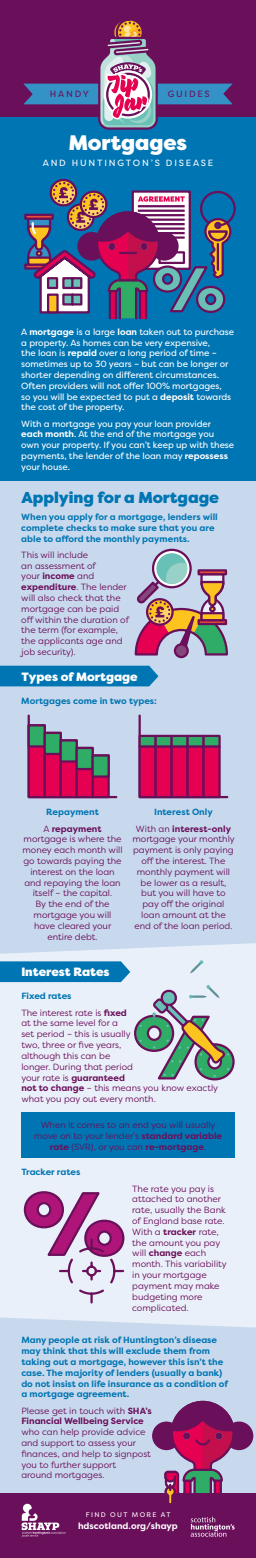
<style>
.page{position:relative;width:256px;height:1558px;background:#fff}
.page>*{position:absolute;margin:0;border:0;box-sizing:border-box;transform-origin:0 0}
.t1{font:900 21px "Filson Pro";color:#fff}
.t2{font:900 15.75px "Filson Pro";color:#0075b3}
.t3{font:900 12px "Filson Pro";color:#fff}
.t4{font:9px/10.8px "Filson Pro";color:#6a0f5a}
.t5{font:9px/10.8px "Filson Pro";letter-spacing:-.005em;color:#fff}
.t6{font:700 9px/10.8px "Filson Pro";color:#0075b3}
.t7{font:700 9px/16.2px "Filson Pro";color:#6a0f5a;text-align:center}
.t8{font:9px "Filson Pro";letter-spacing:.2em;color:#fff}
.t9{font:700 9px "Filson Pro";color:#fff}
.t10{font:9px "Filson Pro";letter-spacing:.2em;color:#6a0f5a}
.t11{font:6.75px "Filson Pro";letter-spacing:.2em;color:#fff}
.s1{font-weight:700}
.s2{font-weight:400;color:#6a0f5a}
.s3{color:#6a0f5a}
.s4{color:#0075b3}
.s5{font-weight:400}
.s6{font-weight:700;color:#0075b3}
</style>
<div class="page">
<div style="left:0;top:480px;width:255px;height:1078px;background:#c8d9ed"></div>
<div style="left:0;top:117px;width:255px;height:363px;background:#0075b3"></div>
<svg style="left:24px;top:214px;width:2px;height:6px"></svg>
<svg style="left:24px;top:263px;width:2px;height:7px"></svg>
<svg style="left:26px;top:178px;width:210px;height:142px"></svg>
<div style="left:0;top:0;width:255px;height:117px;background:#6a0f5a"></div>
<svg style="left:23px;top:20px;width:209px;height:110px"></svg>
<svg style="left:28px;top:714px;width:89px;height:84px"></svg>
<div style="left:29px;top:725px;width:16px;height:72px;background:#e50051"></div>
<div style="left:28px;top:724px;width:18px;height:74px;border:2px solid #6a0f5a"></div>
<div style="left:45px;top:733px;width:15px;height:64px;background:#e50051"></div>
<div style="left:43px;top:732px;width:19px;height:66px;border:2px solid #6a0f5a"></div>
<div style="left:60px;top:740px;width:16px;height:57px;background:#e50051"></div>
<div style="left:59px;top:739px;width:19px;height:59px;border:2px solid #6a0f5a"></div>
<div style="left:92px;top:755px;width:16px;height:42px;background:#e50051"></div>
<div style="left:91px;top:754px;width:18px;height:44px;border:2px solid #6a0f5a"></div>
<div style="left:76px;top:748px;width:16px;height:49px;background:#e50051"></div>
<div style="left:75px;top:747px;width:18px;height:51px;border:2px solid #6a0f5a"></div>
<div style="left:29px;top:725px;width:16px;height:21px;background:#2fac66"></div>
<div style="left:28px;top:724px;width:18px;height:23px;border:2px solid #6a0f5a"></div>
<div style="left:43px;top:732px;width:19px;height:23px;background:#2fac66;border:2px solid #6a0f5a"></div>
<div style="left:59px;top:739px;width:19px;height:24px;background:#2fac66;border:2px solid #6a0f5a"></div>
<div style="left:75px;top:747px;width:18px;height:23px;background:#2fac66;border:2px solid #6a0f5a"></div>
<div style="left:91px;top:754px;width:18px;height:24px;background:#2fac66;border:2px solid #6a0f5a"></div>
<svg style="left:138px;top:714px;width:90px;height:84px"></svg>
<div style="left:139px;top:746px;width:16px;height:51px;background:#e50051"></div>
<div style="left:138px;top:745px;width:18px;height:53px;border:2px solid #6a0f5a"></div>
<div style="left:139px;top:736px;width:16px;height:10px;background:#2fac66"></div>
<div style="left:138px;top:735px;width:18px;height:12px;border:2px solid #6a0f5a"></div>
<div style="left:155px;top:746px;width:16px;height:51px;background:#e50051"></div>
<div style="left:154px;top:745px;width:18px;height:53px;border:2px solid #6a0f5a"></div>
<div style="left:154px;top:735px;width:18px;height:12px;background:#2fac66;border:2px solid #6a0f5a"></div>
<div style="left:171px;top:746px;width:16px;height:51px;background:#e50051"></div>
<div style="left:170px;top:745px;width:18px;height:53px;border:2px solid #6a0f5a"></div>
<div style="left:170px;top:735px;width:18px;height:12px;background:#2fac66;border:2px solid #6a0f5a"></div>
<div style="left:187px;top:746px;width:16px;height:51px;background:#e50051"></div>
<div style="left:186px;top:745px;width:18px;height:53px;border:2px solid #6a0f5a"></div>
<div style="left:186px;top:735px;width:18px;height:12px;background:#2fac66;border:2px solid #6a0f5a"></div>
<div style="left:203px;top:746px;width:16px;height:51px;background:#e50051"></div>
<div style="left:202px;top:745px;width:18px;height:53px;border:2px solid #6a0f5a"></div>
<div style="left:202px;top:735px;width:18px;height:12px;background:#2fac66;border:2px solid #6a0f5a"></div>
<div style="left:0;top:943px;width:255px;height:384px;background:#eaf0f9"></div>
<div style="left:153px;top:1422px;width:26px;height:27px;background:#6a0f5a;border-radius:50%"></div>
<div style="left:152px;top:1421px;width:28px;height:29px;border:2px solid #6a0f5a;border-radius:50%"></div>
<div style="left:225px;top:1422px;width:26px;height:27px;background:#6a0f5a;border-radius:50%"></div>
<div style="left:224px;top:1421px;width:28px;height:29px;border:2px solid #6a0f5a;border-radius:50%"></div>
<svg style="left:153px;top:550px;width:37px;height:37px"></svg>
<div style="left:151px;top:549px;width:40px;height:39px;border:2px solid #6a0f5a;border-radius:50%"></div>
<div style="left:156px;top:553px;width:31px;height:31px;background:#68c0b6;border-radius:50%"></div>
<svg style="left:134px;top:563px;width:93px;height:95px"></svg>
<div style="left:0;top:666px;width:158px;height:20px;background:#0075b3"></div>
<svg style="left:0;top:960px;width:234px;height:120px;background:#bfd2db"></svg>
<div style="left:0;top:1493px;width:255px;height:65px;background:#6a0f5a"></div>
<svg style="left:21px;top:1504px;width:44px;height:33px"></svg>
<svg style="left:190px;top:1517px;width:44px;height:20px"></svg>
<svg style="left:24px;top:1191px;width:100px;height:112px;background:#cda6ca"></svg>
<svg style="left:162px;top:1401px;width:73px;height:103px"></svg>
<div style="left:21px;top:1113px;width:213px;height:45px;background:#0075b3"></div>
<p class="t10" style="left:50px;top:88px;width:40px">HANDY</p>
<p class="t10" style="left:167px;top:88px;width:43px">GUIDES</p>
<h1 class="t1" style="left:69px;top:129px;width:119px">Mortgages</h1>
<p class="t8" style="left:43px;top:156px;width:171px">AND HUNTINGTON’S DISEASE</p>
<p class="t5" style="left:21px;top:326px;width:214px">A <span class="s1">mortgage</span> is a large <span class="s1">loan</span> taken out to purchase a property. As homes can be very expensive,<br>the loan is <span class="s1">repaid</span> over a long period of time – sometimes up to 30 years – but can be longer or shorter depending on different circumstances.<br>Often providers will not offer 100% mortgages,<br>so you will be expected to put a <span class="s1">deposit</span> towards the cost of the property.</p>
<p class="t5" style="left:21px;top:418px;width:214px">With a mortgage you pay your loan provider <span class="s1">each month</span>. At the end of the mortgage you own your property. If you can’t keep up with these payments, the lender of the loan may <span class="s1">repossess </span>your house.</p>
<h2 class="t2" style="left:21px;top:487px;width:199px">Applying for a Mortgage</h2>
<p class="t6" style="left:21px;top:512px;width:197px">When you apply for a mortgage, lenders will complete checks to make sure that you are able to afford the monthly payments.</p>
<p class="t4" style="left:21px;top:549px;width:109px">This will include<br>an assessment of<br>your <span class="s1">income</span> and <span class="s1">expenditure</span>. The lender will also check that the mortgage can be paid off within the duration of the term (for example, the applicants age and job security).</p>
<h3 class="t3" style="left:21px;top:669px;width:118px">Types of Mortgage</h3>
<p class="t6" style="left:21px;top:695px;width:137px">Mortgages come in two types:</p>
<p class="t6" style="left:43px;top:804px;width:59px;line-height:16.2px;text-align:center">Repayment<br><span class="s2">A</span> <span class="s3">repayment</span></p>
<p class="t4" style="left:22px;top:833px;width:101px;text-align:center">mortgage is where the money each month will go towards paying the interest on the loan and repaying the loan itself – the capital.<br>By the end of the mortgage you will have cleared your entire debt.</p>
<p class="t7" style="left:135px;top:804px;width:96px"><span class="s4">Interest Only<br></span><span class="s5">With an</span> interest-only</p>
<p class="t4" style="left:132px;top:833px;width:104px;text-align:center">mortgage your monthly payment is only paying off the interest. The monthly payment will be lower as a result, but you will have to pay off the original loan amount at the end of the loan period.</p>
<h3 class="t3" style="left:21px;top:964px;width:89px">Interest Rates</h3>
<p class="t4" style="left:21px;top:988px;width:107px;line-height:16.2px"><span class="s6">Fixed rates<br></span>The interest rate is <span class="s1">fixed</span></p>
<p class="t4" style="left:21px;top:1018px;width:198px">at the same level for a<br>set period – this is usually<br>two, three or five years,<br>although this can be<br>longer. During that period<br>your rate is <span class="s1">guaranteed<br>not to change</span> – this means you know exactly what you pay out every month.</p>
<p class="t4" style="left:34px;top:1119px;width:189px;text-align:center">When it comes to an end you will usually move on to your lender’s <span class="s1">standard variable rate</span> (SVR), or you can <span class="s1">re-mortgage</span>.</p>
<p class="t6" style="left:21px;top:1167px;width:60px">Tracker rates</p>
<p class="t4" style="left:132px;top:1183px;width:96px">The rate you pay is attached to another rate, usually the Bank of England base rate.<br>With a <span class="s1">tracker</span> rate, the amount you pay will <span class="s1">change</span> each month. This variability in your mortgage payment may make budgeting more complicated.</p>
<p class="t6" style="left:21px;top:1335px;width:208px">Many people at risk of Huntington’s disease may think that this will exclude them from taking out a mortgage, however this isn’t the case. The majority of lenders (usually a bank) do not insist on life insurance as a condition of a mortgage agreement.</p>
<p class="t7" style="left:21px;top:1405px;width:132px;line-height:10.8px;text-align:left"><span class="s5">Please get in touch with</span> SHA’s<br>Financial Wellbeing Service</p>
<p class="t4" style="left:21px;top:1426px;width:131px">who can help provide advice and support to assess your finances, and help to signpost you to further support<br>around mortgages.</p>
<p class="t11" style="left:85px;top:1510px;width:86px">FIND OUT MORE AT</p>
<p class="t9" style="left:78px;top:1520px;width:101px">hdscotland.org/shayp</p>
</div>
